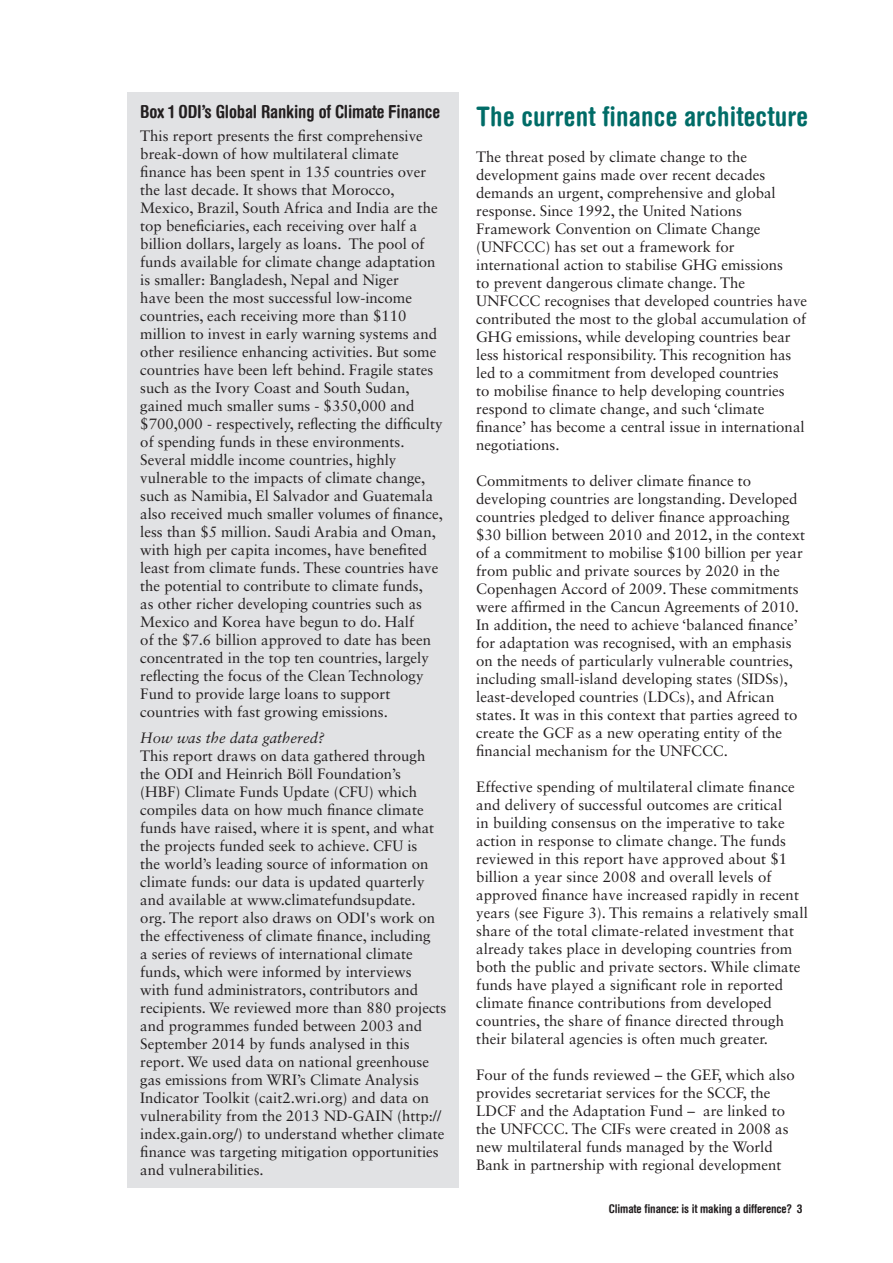
<style>
.page{position:relative;width:893px;height:1263px;background:#fff}
.page>*{position:absolute;margin:0;border:0;box-sizing:border-box;transform-origin:0 0}
.COPY{font:700 condensed 27px "Helvetica Rounded LT";letter-spacing:.01em;color:#006c67}
.BOX_TITLE{font:700 condensed 18px "Helvetica Rounded LT";letter-spacing:-.01em;color:#231f20}
.COPY-2{font:15px/18px "Sabon LT Std";color:#231f20}
.BOX_COPY{font:15px/18px "Sabon LT Std";color:#231f20}
.BOX_COPY-2{font:italic 15px "Sabon LT Std";color:#231f20}
.t1{font:700 condensed 12px "Helvetica Rounded LT";letter-spacing:-.01em;color:#231f20}
</style>
<div class="page">
<div style="left:128px;top:92px;width:331px;height:1096px;background:#e1e2e4"></div>
<p class="BOX_TITLE" style="left:140px;top:101px;width:301px">Box 1 ODI’s Global Ranking of Climate Finance</p>
<p class="BOX_COPY" style="left:140px;top:126px;width:304px">This report presents the first comprehensive break-down of how multilateral climate finance has been spent in 135 countries over the last decade. It shows that Morocco, Mexico, Brazil, South Africa and India are the top beneficiaries, each receiving over half a billion dollars, largely as loans. The pool of funds available for climate change adaptation is smaller: Bangladesh, Nepal and Niger<br>have been the most successful low-income countries, each receiving more than $110 million to invest in early warning systems and other resilience enhancing activities. But some countries have been left behind. Fragile states such as the Ivory Coast and South Sudan, gained much smaller sums - $350,000 and $700,000 - respectively, reflecting the difficulty of spending funds in these environments.<br>Several middle income countries, highly vulnerable to the impacts of climate change, such as Namibia, El Salvador and Guatemala also received much smaller volumes of finance, less than $5 million. Saudi Arabia and Oman, with high per capita incomes, have benefited least from climate funds. These countries have the potential to contribute to climate funds,<br>as other richer developing countries such as Mexico and Korea have begun to do. Half<br>of the $7.6 billion approved to date has been concentrated in the top ten countries, largely reflecting the focus of the Clean Technology Fund to provide large loans to support countries with fast growing emissions.</p>
<p class="BOX_COPY-2" style="left:140px;top:729px;width:186px">How was the data gathered?</p>
<p class="BOX_COPY" style="left:140px;top:747px;width:308px">This report draws on data gathered through the ODI and Heinrich Böll Foundation’s<br>(HBF) Climate Funds Update (CFU) which compiles data on how much finance climate funds have raised, where it is spent, and what the projects funded seek to achieve. CFU is<br>the world’s leading source of information on climate funds: our data is updated quarterly and available at www.climatefundsupdate.<br>org. The report also draws on ODI's work on the effectiveness of climate finance, including<br>a series of reviews of international climate funds, which were informed by interviews<br>with fund administrators, contributors and recipients. We reviewed more than 880 projects and programmes funded between 2003 and September 2014 by funds analysed in this report. We used data on national greenhouse gas emissions from WRI’s Climate Analysis Indicator Toolkit (cait2.wri.org) and data on vulnerability from the 2013 ND-GAIN (http:// index.gain.org/) to understand whether climate finance was targeting mitigation opportunities and vulnerabilities.</p>
<p class="COPY" style="left:476px;top:100px;width:333px">The current finance architecture</p>
<p class="COPY-2" style="left:476px;top:148px;width:332px">The threat posed by climate change to the development gains made over recent decades demands an urgent, comprehensive and global response. Since 1992, the United Nations Framework Convention on Climate Change (UNFCCC) has set out a framework for international action to stabilise GHG emissions<br>to prevent dangerous climate change. The UNFCCC recognises that developed countries have contributed the most to the global accumulation of GHG emissions, while developing countries bear less historical responsibility. This recognition has led to a commitment from developed countries<br>to mobilise finance to help developing countries respond to climate change, and such ‘climate finance’ has become a central issue in international negotiations.</p>
<p class="COPY-2" style="left:476px;top:472px;width:330px">Commitments to deliver climate finance to developing countries are longstanding. Developed countries pledged to deliver finance approaching $30 billion between 2010 and 2012, in the context of a commitment to mobilise $100 billion per year from public and private sources by 2020 in the Copenhagen Accord of 2009. These commitments were affirmed in the Cancun Agreements of 2010.<br>In addition, the need to achieve ‘balanced finance’ for adaptation was recognised, with an emphasis on the needs of particularly vulnerable countries, including small-island developing states (SIDSs), least-developed countries (LDCs), and African states. It was in this context that parties agreed to create the GCF as a new operating entity of the financial mechanism for the UNFCCC.</p>
<p class="COPY-2" style="left:476px;top:778px;width:333px">Effective spending of multilateral climate finance and delivery of successful outcomes are critical<br>in building consensus on the imperative to take action in response to climate change. The funds reviewed in this report have approved about $1 billion a year since 2008 and overall levels of approved finance have increased rapidly in recent years (see Figure 3). This remains a relatively small share of the total climate-related investment that already takes place in developing countries from both the public and private sectors. While climate funds have played a significant role in reported climate finance contributions from developed countries, the share of finance directed through their bilateral agencies is often much greater.</p>
<p class="COPY-2" style="left:476px;top:1066px;width:320px">Four of the funds reviewed – the GEF, which also provides secretariat services for the SCCF, the LDCF and the Adaptation Fund – are linked to the UNFCCC. The CIFs were created in 2008 as new multilateral funds managed by the World Bank in partnership with regional development</p>
<p class="t1" style="left:609px;top:1201px;width:195px">Climate finance: is it making a difference? 3</p>
</div>
